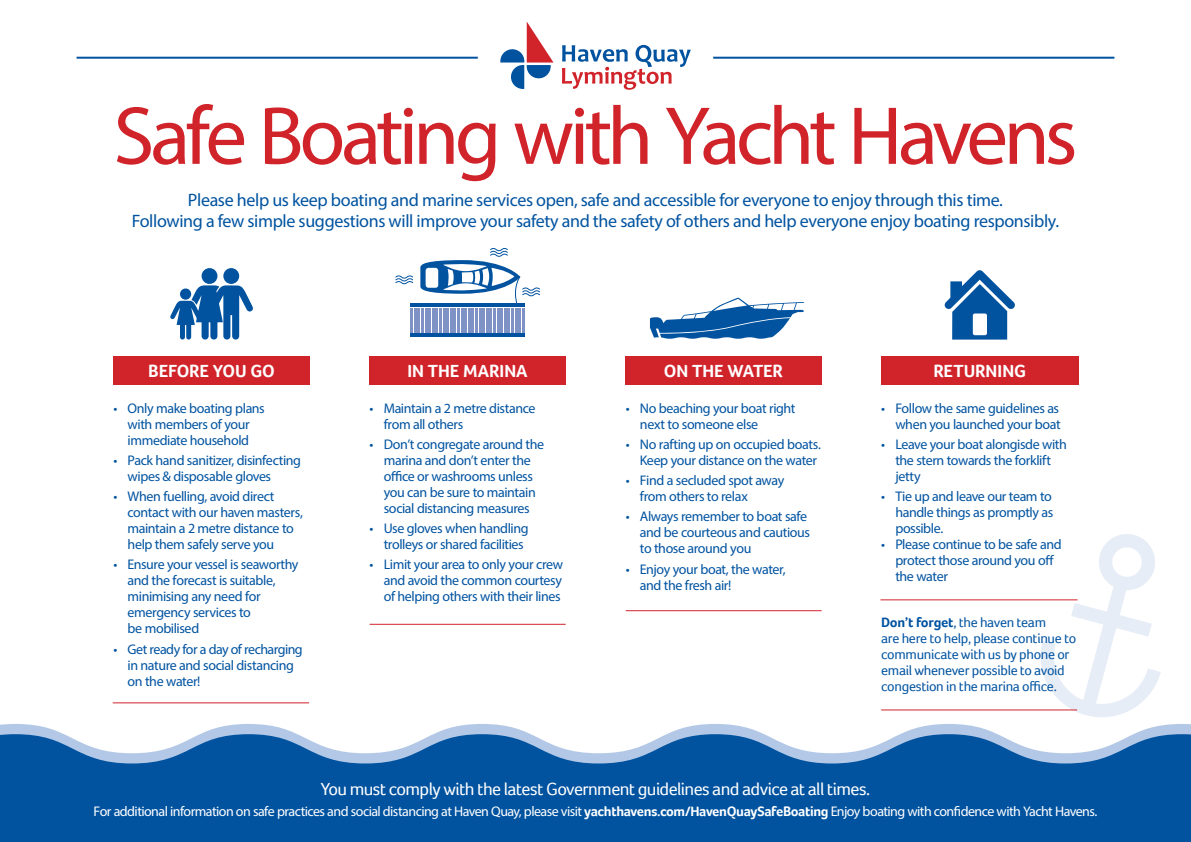
<style>
.page{position:relative;width:1191px;height:842px;background:#fff}
.page>*{position:absolute;margin:0;border:0;box-sizing:border-box;transform-origin:0 0}
.t1{font:83px "Myriad Pro";letter-spacing:-.055em;color:#d1232a}
.t2{font:18px "Myriad Pro";letter-spacing:-.02em;color:#0153a0}
.t3{font:18px "Foco";letter-spacing:-.035em;color:#fff}
.t4{font:700 18px "Foco";color:#fff}
.t5{font:14px/16px "Myriad Pro";letter-spacing:-.03em;color:#0153a0}
.t6{font:14px "Myriad Pro";letter-spacing:-.04em;color:#fff}
.t7{font:14px/16px "Foco";letter-spacing:-.025em;color:#0153a0}
.s1{font-weight:700}
.s2{font-family:"Foco";font-weight:700}
</style>
<div class="page">
<hr style="left:77px;top:57px;width:401px;height:2px;background:#0153a0">
<hr style="left:713px;top:57px;width:401px;height:2px;background:#0153a0">
<svg style="left:0;top:724px;width:1191px;height:10px"></svg>
<svg style="left:0;top:734px;width:1191px;height:108px;fill:#0153a0"></svg>
<svg style="left:562px;top:45px;width:128px;height:45px"></svg>
<svg style="left:500px;top:22px;width:53px;height:67px"></svg>
<svg style="left:1039px;top:534px;width:131px;height:199px"></svg>
<div style="left:113px;top:356px;width:197px;height:29px;background:#d1232a"></div>
<div style="left:625px;top:356px;width:196px;height:29px;background:#d1232a"></div>
<div style="left:369px;top:356px;width:197px;height:29px;background:#d1232a"></div>
<hr style="left:410px;top:304px;width:114px;height:3px;background:#0153a0">
<hr style="left:410px;top:333px;width:114px;height:4px;background:#0153a0">
<hr style="left:410px;top:308px;width:3px;height:24px;background:#7e92c6">
<hr style="left:414px;top:308px;width:2px;height:24px;background:#7e92c6">
<hr style="left:418px;top:308px;width:2px;height:24px;background:#7e92c6">
<hr style="left:421px;top:308px;width:3px;height:24px;background:#7e92c6">
<hr style="left:425px;top:308px;width:2px;height:24px;background:#7e92c6">
<hr style="left:428px;top:308px;width:3px;height:24px;background:#7e92c6">
<hr style="left:432px;top:308px;width:2px;height:24px;background:#7e92c6">
<hr style="left:436px;top:308px;width:2px;height:24px;background:#7e92c6">
<hr style="left:439px;top:308px;width:3px;height:24px;background:#7e92c6">
<hr style="left:443px;top:308px;width:2px;height:24px;background:#7e92c6">
<hr style="left:446px;top:308px;width:3px;height:24px;background:#7e92c6">
<hr style="left:450px;top:308px;width:2px;height:24px;background:#7e92c6">
<hr style="left:454px;top:308px;width:2px;height:24px;background:#7e92c6">
<hr style="left:457px;top:308px;width:3px;height:24px;background:#7e92c6">
<hr style="left:461px;top:308px;width:2px;height:24px;background:#7e92c6">
<hr style="left:464px;top:308px;width:3px;height:24px;background:#7e92c6">
<hr style="left:468px;top:308px;width:2px;height:24px;background:#7e92c6">
<hr style="left:471px;top:308px;width:3px;height:24px;background:#7e92c6">
<hr style="left:475px;top:308px;width:3px;height:24px;background:#7e92c6">
<hr style="left:479px;top:308px;width:2px;height:24px;background:#7e92c6">
<hr style="left:482px;top:308px;width:3px;height:24px;background:#7e92c6">
<hr style="left:486px;top:308px;width:2px;height:24px;background:#7e92c6">
<hr style="left:489px;top:308px;width:3px;height:24px;background:#7e92c6">
<hr style="left:493px;top:308px;width:3px;height:24px;background:#7e92c6">
<hr style="left:497px;top:308px;width:2px;height:24px;background:#7e92c6">
<hr style="left:500px;top:308px;width:3px;height:24px;background:#7e92c6">
<hr style="left:504px;top:308px;width:2px;height:24px;background:#7e92c6">
<hr style="left:507px;top:308px;width:3px;height:24px;background:#7e92c6">
<hr style="left:511px;top:308px;width:3px;height:24px;background:#7e92c6">
<hr style="left:515px;top:308px;width:2px;height:24px;background:#7e92c6">
<hr style="left:518px;top:308px;width:3px;height:24px;background:#7e92c6">
<hr style="left:522px;top:308px;width:2px;height:24px;background:#7e92c6">
<div style="left:881px;top:356px;width:197px;height:29px;background:#d1232a"></div>
<svg style="left:395px;top:276px;width:18px;height:8px"></svg>
<svg style="left:420px;top:248px;width:120px;height:58px"></svg>
<hr style="left:880px;top:599px;width:197px;height:1px;background:#d1232a">
<hr style="left:626px;top:610px;width:195px;height:1px;background:#d1232a">
<hr style="left:369px;top:624px;width:197px;height:1px;background:#d1232a">
<hr style="left:113px;top:702px;width:196px;height:1px;background:#d1232a">
<svg style="left:944px;top:270px;width:71px;height:70px"></svg>
<svg style="left:170px;top:285px;width:83px;height:55px"></svg>
<div style="left:201px;top:268px;width:16px;height:16px;background:#0153a0;border-radius:50%"></div>
<div style="left:180px;top:288px;width:11px;height:12px;background:#0153a0;border-radius:50%"></div>
<div style="left:223px;top:268px;width:16px;height:16px;background:#0153a0;border-radius:50%"></div>
<svg style="left:650px;top:298px;width:154px;height:41px"></svg>
<hr style="left:881px;top:709px;width:196px;height:1px;background:#d1232a">
<p class="t1" style="left:113px;top:85px;width:965px">Safe Boating with Yacht Havens</p>
<p class="t2" style="left:188px;top:188px;width:816px">Please help us keep boating and marine services open, safe and accessible for everyone to enjoy through this time.</p>
<p class="t2" style="left:132px;top:209px;width:928px">Following a few simple suggestions will improve your safety and the safety of others and help everyone enjoy boating responsibly.</p>
<p class="t4" style="left:148px;top:360px;width:128px">BEFORE YOU GO</p>
<p class="t5" style="left:113px;top:400px;width:153px;text-align:center">• Only make boating plans with members of your immediate household</p>
<p class="t5" style="left:128px;top:452px;width:175px;text-indent:-14px">• Pack hand sanitizer, disinfecting wipes &amp; disposable gloves</p>
<p class="t5" style="left:128px;top:488px;width:177px;text-indent:-14px">• When fuelling, avoid direct contact with our haven masters, maintain a 2 metre distance to help them safely serve you</p>
<p class="t5" style="left:128px;top:556px;width:172px;text-indent:-14px">• Ensure your vessel is seaworthy and the forecast is suitable, minimising any need for emergency services to<br>be mobilised</p>
<p class="t5" style="left:128px;top:641px;width:177px;text-indent:-14px">• Get ready for a day of recharging in nature and social distancing on the water!</p>
<p class="t4" style="left:407px;top:360px;width:122px">IN THE MARINA</p>
<p class="t4" style="left:933px;top:360px;width:94px">RETURNING</p>
<p class="t4" style="left:664px;top:360px;width:121px">ON THE WATER</p>
<p class="t5" style="left:384px;top:400px;width:153px;text-indent:-14px">• Maintain a 2 metre distance from all others</p>
<p class="t5" style="left:369px;top:436px;width:176px;text-align:center">• Don’t congregate around the marina and don’t enter the office or washrooms unless<br>you can be sure to maintain social distancing measures</p>
<p class="t5" style="left:384px;top:520px;width:146px;text-indent:-14px">• Use gloves when handling trolleys or shared facilities</p>
<p class="t5" style="left:384px;top:556px;width:181px;text-align:justify;text-indent:-14px">• Limit your area to only your crew and avoid the common courtesy of helping others with their lines</p>
<p class="t5" style="left:640px;top:400px;width:157px;text-indent:-14px">• No beaching your boat right next to someone else</p>
<p class="t5" style="left:626px;top:436px;width:197px;text-align:right">• No rafting up on occupied boats.<br>Keep your distance on the water</p>
<p class="t5" style="left:640px;top:472px;width:146px;text-indent:-14px">• Find a secluded spot away from others to relax</p>
<p class="t5" style="left:640px;top:508px;width:172px;text-indent:-14px">• Always remember to boat safe and be courteous and cautious to those around you</p>
<p class="t5" style="left:640px;top:561px;width:147px;text-indent:-14px">• Enjoy your boat, the water, and the fresh air!</p>
<p class="t5" style="left:881px;top:400px;width:181px;text-align:right">• Follow the same guidelines as when you launched your boat</p>
<p class="t5" style="left:895px;top:436px;width:173px;text-indent:-14px">• Leave your boat alongisde with the stern towards the forklift jetty</p>
<p class="t5" style="left:895px;top:488px;width:159px;text-align:justify;text-indent:-14px">• Tie up and leave our team to handle things as promptly as possible.</p>
<p class="t5" style="left:895px;top:536px;width:168px;text-indent:-14px">• Please continue to be safe and protect those around you off the water</p>
<p class="t7" style="left:881px;top:614px;width:196px"><span class="s1">Don’t forget</span>, the haven team<br>are here to help, please continue to communicate with us by phone or email whenever possible to avoid congestion in the marina office.</p>
<p class="t3" style="left:321px;top:778px;width:551px">You must comply with the latest Government guidelines and advice at all times.</p>
<p class="t6" style="left:94px;top:803px;width:1005px">For additional information on safe practices and social distancing at Haven Quay, please visit <span class="s2">yachthavens.com/HavenQuaySafeBoating</span> Enjoy boating with confidence with Yacht Havens.</p>
</div>
